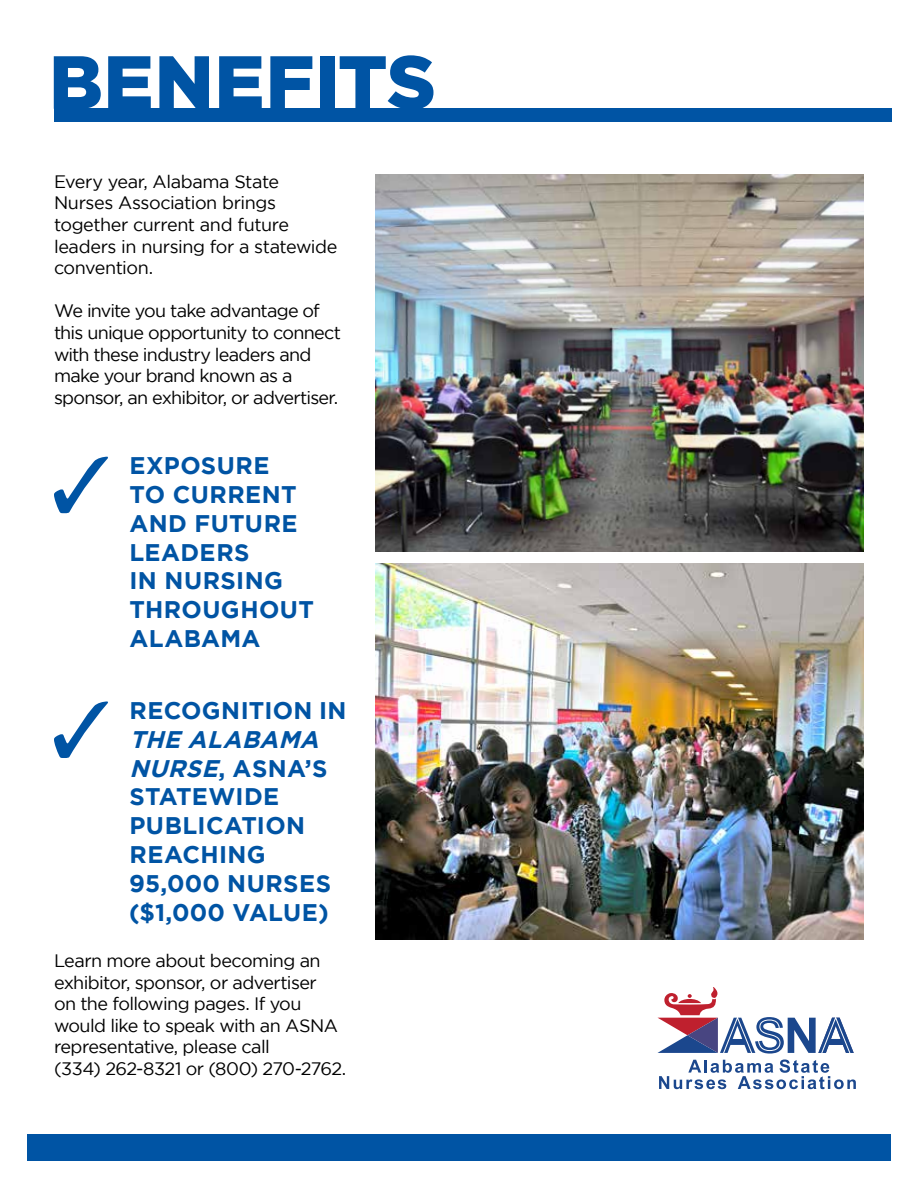
<style>
.page{position:relative;width:918px;height:1188px;background:#fff}
.page>*{position:absolute;margin:0;border:0;box-sizing:border-box;transform-origin:0 0}
.t1{font:900 75px "Gotham";letter-spacing:.01em;color:#0054a4}
.t2{font:700 24px/28.8px "Gotham";letter-spacing:.015em;color:#0054a4}
.t3{font:18px/21.6px "Gotham";letter-spacing:-.035em;color:#000}
.s1{font-style:italic}
</style>
<div class="page">
<div style="left:27px;top:1134px;width:864px;height:27px;background:#0054a4"></div>
<svg style="left:658px;top:987px;width:198px;height:102px"></svg>
<img style="left:376px;top:175px;width:487px;height:376px">
<img style="left:376px;top:563px;width:487px;height:377px">
<div style="left:54px;top:108px;width:838px;height:14px;background:#0054a4"></div>
<svg style="left:54px;top:457px;width:54px;height:56px"></svg>
<svg style="left:54px;top:701px;width:54px;height:57px"></svg>
<h1 class="t1" style="left:49px;top:39px;width:388px">BENEFITS</h1>
<p class="t3" style="left:54px;top:170px;width:285px">Every year, Alabama State<br>Nurses Association brings together current and future leaders in nursing for a statewide convention.</p>
<p class="t3" style="left:54px;top:300px;width:289px">We invite you take advantage of this unique opportunity to connect with these industry leaders and make your brand known as a sponsor, an exhibitor, or advertiser.</p>
<h2 class="t2" style="left:129px;top:451px;width:186px">EXPOSURE<br>TO CURRENT<br>AND FUTURE<br>LEADERS<br>IN NURSING<br>THROUGHOUT<br>ALABAMA</h2>
<h2 class="t2" style="left:129px;top:695px;width:219px">RECOGNITION IN</h2>
<h2 class="t2" style="left:129px;top:724px;width:203px"><span class="s1">THE ALABAMA<br>NURSE</span>, A S N A’ S<br>STATEWIDE<br>PUBLICATION<br>REACHING<br>95,000 NURSES ($1,000 VALUE)</h2>
<p class="t3" style="left:54px;top:950px;width:294px">Learn more about becoming an exhibitor, sponsor, or advertiser<br>on the following pages. If you would like to speak with an ASNA representative, please call<br>(334) 262-8321 or (800) 270-2762.</p>
</div>
